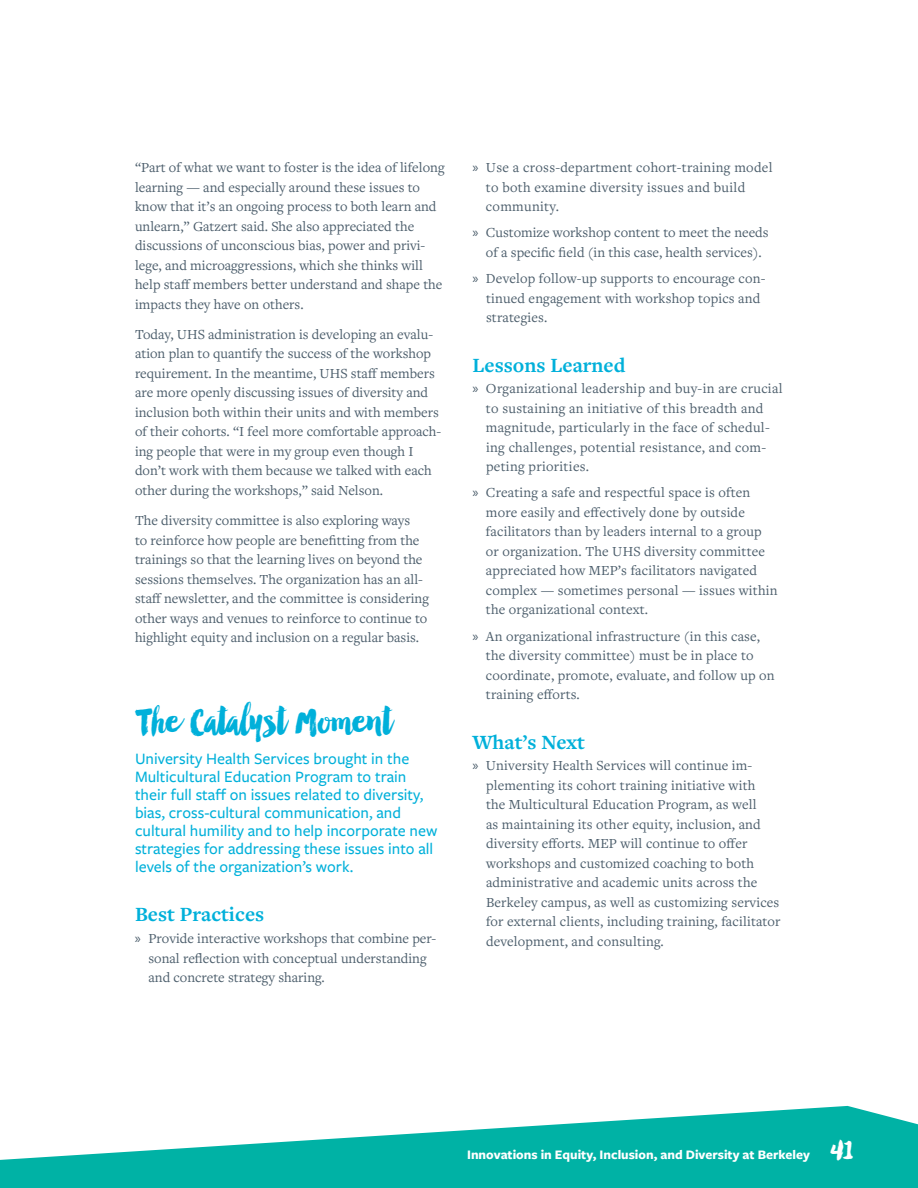
<style>
.page{position:relative;width:918px;height:1188px;background:#fff}
.page>*{position:absolute;margin:0;border:0;box-sizing:border-box;transform-origin:0 0}
.t1{font:43.5px "Manhattan Darling";color:#00b0da}
.t2{font:36px "Manhattan Darling";color:#fff}
.t3{font:700 21px "Freight Text Pro";color:#00b0da}
.t4{font:500 16.5px/18px "Freight Sans Pro";color:#00b0da}
.t5{font:14.4px/19.5px "Freight Text Pro";letter-spacing:.005em;color:#4b5d6b}
.t6{font:700 13.5px "Freight Sans Pro";color:#fff}
.s1{font-family:"Myriad Pro"}
</style>
<div class="page">
<svg style="left:0;top:1106px;width:918px;height:82px;fill:#00b2a5"></svg>
<p class="t5" style="left:135px;top:157px;width:311px">“Part of what we want to foster is the idea of lifelong learning — and especially around these issues to know that it’s an ongoing process to both learn and unlearn,” Gatzert said. She also appreciated the discussions of unconscious bias, power and privi&shy;lege, and microaggressions, which she thinks will help staff members better understand and shape the impacts they have on others.</p>
<p class="t5" style="left:135px;top:324px;width:308px">Today, UHS administration is developing an evalu&shy;ation plan to quantify the success of the workshop requirement. In the meantime, UHS staff members are more openly discussing issues of diversity and inclusion both within their units and with members of their cohorts. “I feel more comfortable approach&shy;ing people that were in my group even though I don’t work with them because we talked with each other during the workshops,” said Nelson.</p>
<p class="t5" style="left:135px;top:510px;width:295px">The diversity committee is also exploring ways<br>to reinforce how people are benefitting from the trainings so that the learning lives on beyond the sessions themselves. The organization has an all&shy;staff newsletter, and the committee is considering other ways and venues to reinforce to continue to highlight equity and inclusion on a regular basis.</p>
<h1 class="t1" style="left:135px;top:705px;width:258px">The Catalyst Moment</h1>
<p class="t4" style="left:135px;top:749px;width:304px">University Health Services brought in the Multicultural Education Program to train their full staff on issues related to diversity, bias, cross-cultural communication, and cultural humility and to help incorporate new strategies for addressing these issues into all levels of the organization’s work.</p>
<h3 class="t3" style="left:135px;top:901px;width:131px">Best Practices</h3>
<p class="t5" style="left:148px;top:928px;width:289px;text-indent:-14px"><span class="s1">»</span> Provide interactive workshops that combine per&shy;sonal reflection with conceptual understanding and concrete strategy sharing.</p>
<p class="t5" style="left:486px;top:157px;width:288px;text-indent:-13px"><span class="s1">»</span> Use a cross-department cohort-training model to both examine diversity issues and build community.</p>
<p class="t5" style="left:472px;top:222px;width:298px;text-align:center"><span class="s1">»</span> Customize workshop content to meet the needs of a specific field (in this case, health services).</p>
<p class="t5" style="left:486px;top:268px;width:281px;text-indent:-14px"><span class="s1">»</span> Develop follow-up supports to encourage con&shy;tinued engagement with workshop topics and strategies.</p>
<h3 class="t3" style="left:472px;top:351px;width:155px">Lessons Learned</h3>
<p class="t5" style="left:486px;top:378px;width:298px;text-indent:-13px"><span class="s1">»</span> Organizational leadership and buy-in are crucial to sustaining an initiative of this breadth and magnitude, particularly in the face of schedul&shy;ing challenges, potential resistance, and com&shy;peting priorities.</p>
<p class="t5" style="left:486px;top:483px;width:293px;text-indent:-13px"><span class="s1">»</span> Creating a safe and respectful space is often more easily and effectively done by outside facilitators than by leaders internal to a group or organization. The UHS diversity committee appreciated how MEP’s facilitators navigated complex — sometimes personal — issues within the organizational context.</p>
<p class="t5" style="left:486px;top:626px;width:290px;text-indent:-13px"><span class="s1">»</span> An organizational infrastructure (in this case, the diversity committee) must be in place to coordinate, promote, evaluate, and follow up on training efforts.</p>
<h3 class="t3" style="left:472px;top:728px;width:114px">What’s Next</h3>
<p class="t5" style="left:486px;top:755px;width:296px;text-indent:-14px"><span class="s1">»</span> University Health Services will continue im&shy;plementing its cohort training initiative with<br>the Multicultural Education Program, as well<br>as maintaining its other equity, inclusion, and diversity efforts. MEP will continue to offer workshops and customized coaching to both administrative and academic units across the Berkeley campus, as well as customizing services for external clients, including training, facilitator development, and consulting.</p>
<p class="t6" style="left:467px;top:1145px;width:344px">Innovations in Equity, Inclusion, and Diversity at Berkeley</p>
<h2 class="t2" style="left:830px;top:1136px;width:24px">41</h2>
</div>
